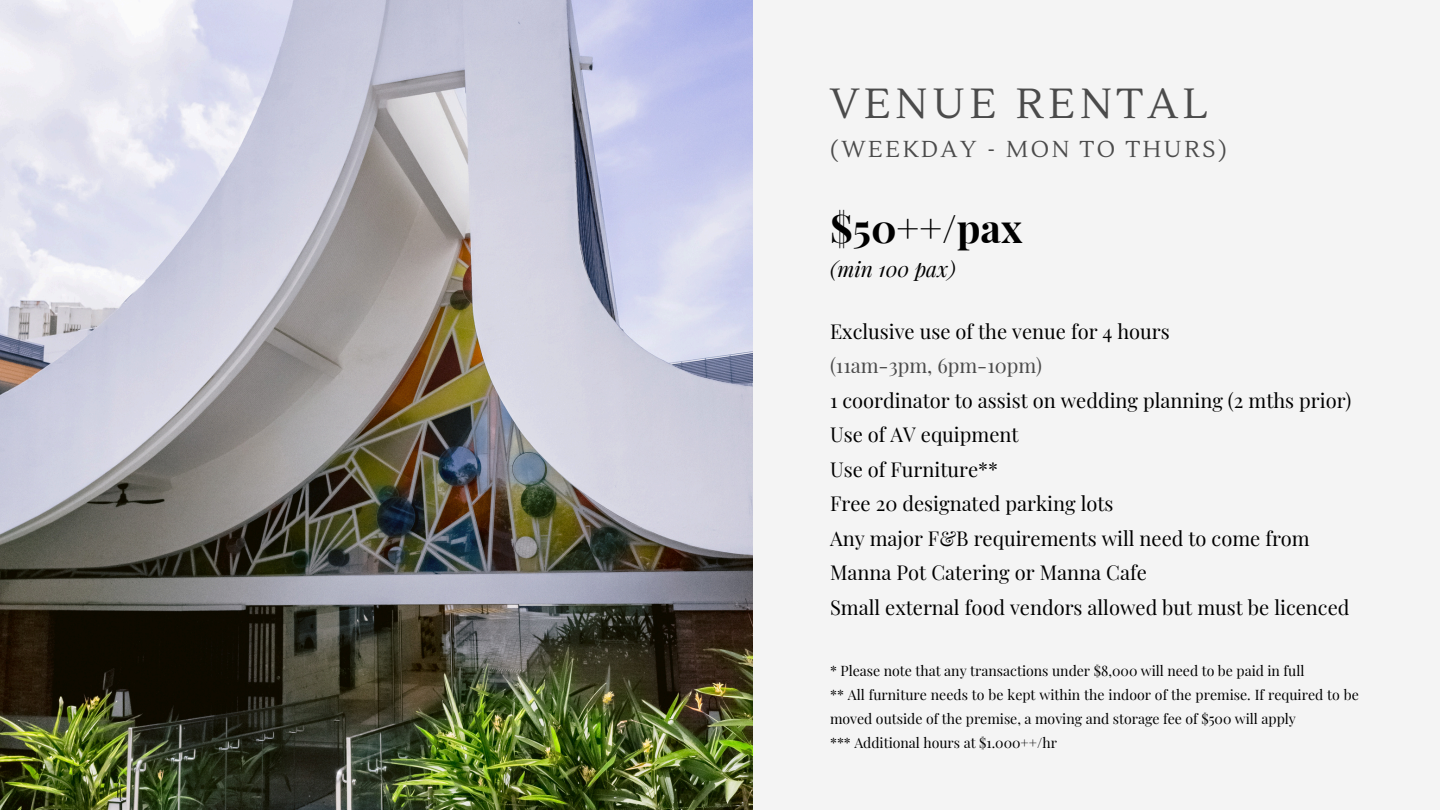
<style>
.page{position:relative;width:1440px;height:810px;background:#f4f4f4}
.page>*{position:absolute;margin:0;border:0;box-sizing:border-box;transform-origin:0 0}
.t1{font:42px "Lustria";letter-spacing:.115em;color:#4b4b4b}
.t2{font:700 39.6px "Playfair Display";color:#000}
.t3{font:23px "Lustria";letter-spacing:.115em;color:#4b4b4b}
.t4{font:italic 21px "Playfair Display";color:#000}
.t5{font:20.1px/34.5px "Playfair Display";color:#000}
.t6{font:14.1px/24px "Playfair Display";color:#000}
.s1{color:#4b4b4b}
</style>
<div class="page">
<img style="left:0;top:0;width:752px;height:810px">
<p class="t1" style="left:830px;top:78px;width:379px">VENUE RENTAL</p>
<p class="t3" style="left:830px;top:135px;width:398px">(WEEKDAY - MON TO THURS)</p>
<h1 class="t2" style="left:830px;top:200px;width:194px">$50++/pax</h1>
<h1 class="t4" style="left:830px;top:254px;width:127px">(min 100 pax)</h1>
<h2 class="t5" style="left:830px;top:313px;width:523px">Exclusive use of the venue for 4 hours<br><span class="s1">(11am-3pm, 6pm-10pm)<br></span>1 coordinator to assist on wedding planning (2 mths prior)<br>Use of AV equipment<br>Use of Furniture**<br>Free 20 designated parking lots<br>Any major F&amp;B requirements will need to come from Manna Pot Catering or Manna Cafe<br>Small external food vendors allowed but must be licenced</h2>
<h3 class="t6" style="left:830px;top:658px;width:476px">* Please note that any transactions under $8,000 will need to be paid in full</h3>
<p class="t6" style="left:830px;top:682px;width:530px">** All furniture needs to be kept within the indoor of the premise. If required to be moved outside of the premise, a moving and storage fee of $500 will apply</p>
<p class="t6" style="left:830px;top:730px;width:228px">*** Additional hours at $1.000++/hr</p>
</div>
